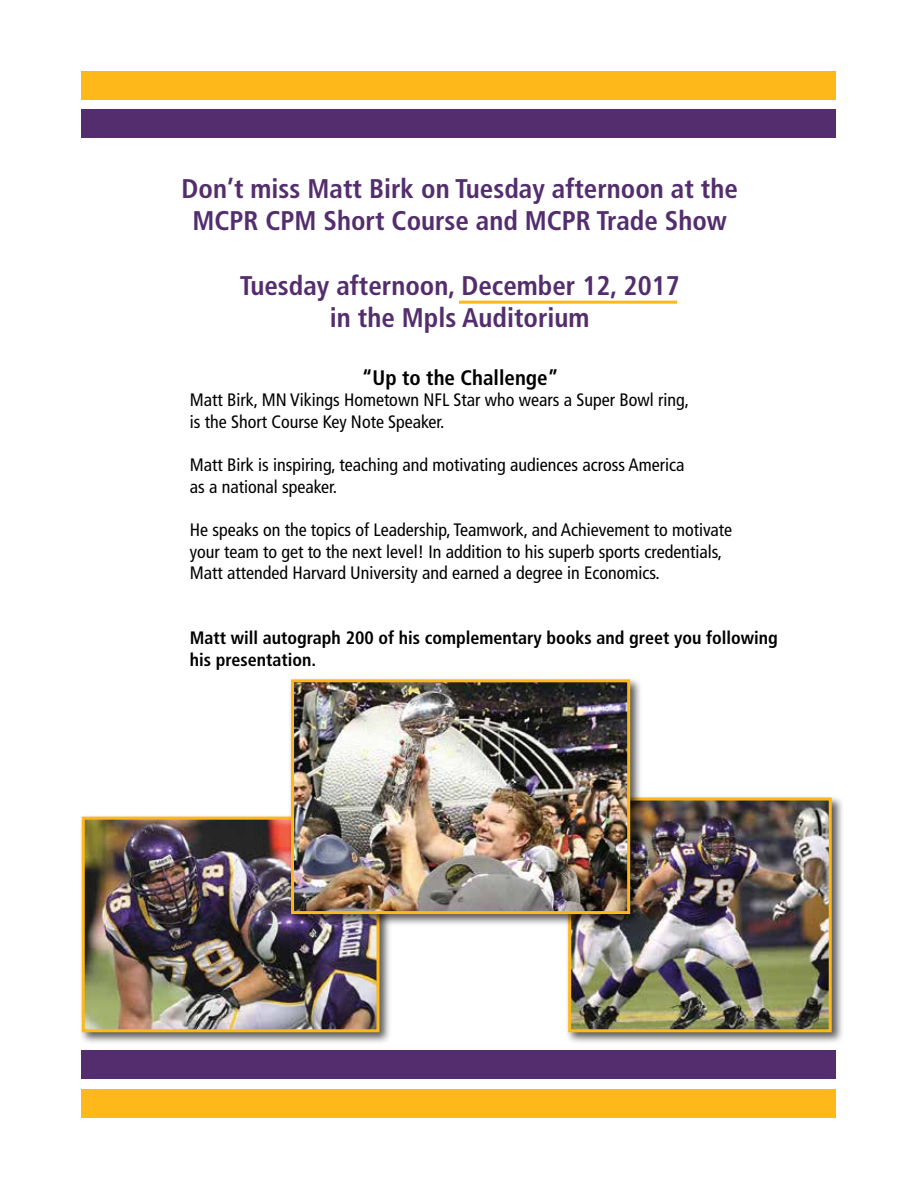
<style>
.page{position:relative;width:918px;height:1188px;background:#fff}
.page>*{position:absolute;margin:0;border:0;box-sizing:border-box;transform-origin:0 0}
.t1{font:700 condensed 27px/32.4px "Frutiger LT Std";color:#532d6d;text-align:center}
.t2{font:700 condensed 21px "Frutiger LT Std";color:#000}
.t3{font:condensed 18px/21.6px "Frutiger LT Std";color:#000}
.t4{font:700 condensed 18px/21.6px "Frutiger LT Std";color:#000}
</style>
<div class="page">
<div style="left:82px;top:71px;width:754px;height:29px;background:#ffb819"></div>
<div style="left:82px;top:110px;width:754px;height:28px;background:#532d6d"></div>
<div style="left:565px;top:794px;width:279px;height:250px;background:#000;opacity:.65"></div>
<img style="left:572px;top:802px;width:256px;height:226px">
<div style="left:568px;top:798px;width:264px;height:234px;border:3px solid #ffb819"></div>
<div style="left:79px;top:814px;width:313px;height:231px;background:#000;opacity:.65"></div>
<img style="left:86px;top:821px;width:290px;height:207px">
<div style="left:82px;top:817px;width:298px;height:215px;border:3px solid #ffb819"></div>
<div style="left:288px;top:676px;width:355px;height:250px;background:#000;opacity:.65"></div>
<img style="left:295px;top:683px;width:331px;height:227px">
<div style="left:291px;top:679px;width:339px;height:235px;border:3px solid #ffb819"></div>
<div style="left:82px;top:1089px;width:754px;height:29px;background:#ffb819"></div>
<div style="left:82px;top:1051px;width:754px;height:28px;background:#532d6d"></div>
<hr style="left:459px;top:301px;width:218px;height:3px;background:#ffb819">
<h1 class="t1" style="left:181px;top:172px;width:558px">Don’t miss Matt Birk on Tuesday afternoon at the<br>MCPR CPM Short Course and MCPR Trade Show</h1>
<h1 class="t1" style="left:240px;top:269px;width:442px">Tuesday afternoon, December 12, 2017 in the Mpls Auditorium</h1>
<p class="t2" style="left:362px;top:365px;width:198px">“Up to the Challenge”</p>
<p class="t3" style="left:190px;top:390px;width:501px">Matt Birk, MN Vikings Hometown NFL Star who wears a Super Bowl ring, is the Short Course Key Note Speaker.</p>
<p class="t3" style="left:190px;top:454px;width:496px">Matt Birk is inspiring, teaching and motivating audiences across America as a national speaker.</p>
<p class="t3" style="left:190px;top:519px;width:544px">He speaks on the topics of Leadership, Teamwork, and Achievement to motivate your team to get to the next level! In addition to his superb sports credentials,<br>Matt attended Harvard University and earned a degree in Economics.</p>
<p class="t4" style="left:190px;top:627px;width:590px">Matt will autograph 200 of his complementary books and greet you following his presentation.</p>
</div>
